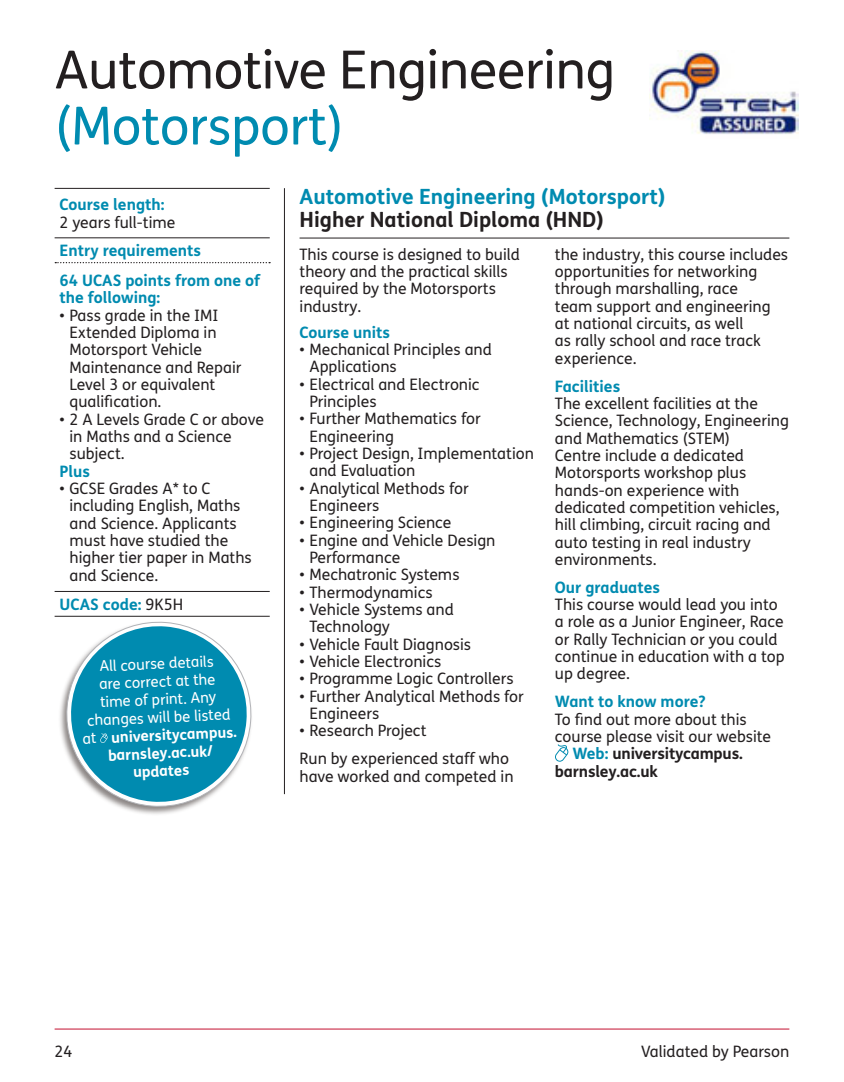
<style>
.page{position:relative;width:844px;height:1082px;background:#fff}
.page>*{position:absolute;margin:0;border:0;box-sizing:border-box;transform-origin:0 0}
.t1{font:52.5px "FS Me";letter-spacing:-.01em;color:#231f20}
.t2{font:52.5px "FS Me";letter-spacing:-.01em;color:#008bb0}
.t3{font:700 21px "FS Me";color:#008bb0}
.t4{font:700 21px "FS Me";color:#231f20}
.t5{font:15.75px/17.3px "FS Me";color:#231f20}
.t6{font:700 15.75px/17.3px "FS Me";color:#008bb0}
.t7{font:700 15.75px "FS Me";letter-spacing:-.01em;color:#231f20}
.t8{font:14.88px/17.8px "FS Me";color:#fff;text-align:center}
.t9{font:700 14.88px "FS Me";color:#fff}
.s1{font-weight:400;color:#231f20}
.s2{font-weight:700}
.s3{color:#008bb0}
</style>
<div class="page">
<hr style="left:55px;top:1028px;width:734px;height:1px;background:#c3102f">
<svg style="left:555px;top:744px;width:13px;height:17px"></svg>
<hr style="left:55px;top:188px;width:215px;height:1px;background:#231f20">
<hr style="left:55px;top:591px;width:215px;height:1px;background:#231f20">
<hr style="left:55px;top:616px;width:215px;height:1px;background:#231f20">
<hr style="left:55px;top:237px;width:215px;height:1px;background:#231f20">
<svg style="left:55px;top:262px;width:215px;height:1px"></svg>
<hr style="left:299px;top:238px;width:490px;height:1px;background:#231f20">
<hr style="left:284px;top:188px;width:1px;height:606px;background:#231f20">
<img style="left:649px;top:50px;width:148px;height:84px">
<div style="left:58px;top:620px;width:195px;height:195px;background:#67605e;opacity:.75"></div>
<svg style="left:63px;top:620px;width:190px;height:190px"></svg>
<svg style="left:67px;top:622px;width:183px;height:183px"></svg>
<p class="t1" style="left:55px;top:34px;width:562px">Automotive Engineering</p>
<p class="t2" style="left:55px;top:90px;width:290px">(Motorsport)</p>
<p class="t6" style="left:60px;top:195px;width:106px">Course length:</p>
<p class="t5" style="left:60px;top:213px;width:117px">2 years full-time</p>
<p class="t6" style="left:60px;top:241px;width:143px">Entry requirements</p>
<p class="t6" style="left:60px;top:271px;width:202px">64 UCAS points from one of the following:</p>
<p class="t5" style="left:69px;top:306px;width:173px;text-indent:-10px">• Pass grade in the IMI<br>Extended Diploma in<br>Motorsport Vehicle<br>Maintenance and Repair<br>Level 3 or equivalent qualification.</p>
<p class="t5" style="left:69px;top:410px;width:196px;text-indent:-10px">• 2 A Levels Grade C or above in Maths and a Science subject.</p>
<p class="t6" style="left:60px;top:461px;width:32px">Plus</p>
<p class="t5" style="left:69px;top:479px;width:184px;text-indent:-10px">• GCSE Grades A* to C including English, Maths and Science. Applicants must have studied the higher tier paper in Maths and Science.</p>
<p class="t6" style="left:60px;top:594px;width:125px">UCAS code: <span class="s1">9K5H</span></p>
<p class="t8" style="left:99px;top:656px;width:116px;rotate:-2deg">All course details</p>
<p class="t8" style="left:80px;top:675px;width:156px;rotate:-2deg">are correct at the<br>time of print. Any changes will be listed at <span class="s2">universitycampus. barnsley.ac.uk/</span></p>
<p class="t9" style="left:133px;top:760px;width:58px;rotate:-2deg">updates</p>
<p class="t3" style="left:299px;top:180px;width:367px">Automotive Engineering (Motorsport)</p>
<p class="t4" style="left:299px;top:203px;width:305px">Higher National Diploma (HND)</p>
<p class="t5" style="left:299px;top:245px;width:222px">This course is designed to build theory and the practical skills required by the Motorsports industry.</p>
<p class="t6" style="left:299px;top:323px;width:92px">Course units</p>
<p class="t5" style="left:309px;top:340px;width:184px;text-indent:-10px">• Mechanical Principles and<br>Applications</p>
<p class="t5" style="left:309px;top:375px;width:172px;text-indent:-10px">• Electrical and Electronic<br>Principles</p>
<p class="t5" style="left:309px;top:410px;width:173px;text-indent:-10px">• Further Mathematics for<br>Engineering</p>
<p class="t5" style="left:309px;top:444px;width:226px;text-indent:-10px">• Project Design, Implementation and Evaluation</p>
<p class="t5" style="left:309px;top:479px;width:161px;text-indent:-10px">• Analytical Methods for<br>Engineers</p>
<p class="t5" style="left:299px;top:514px;width:153px">• Engineering Science</p>
<p class="t5" style="left:309px;top:531px;width:187px;text-indent:-10px">• Engine and Vehicle Design<br>Performance</p>
<p class="t5" style="left:299px;top:566px;width:161px">• Mechatronic Systems</p>
<p class="t5" style="left:299px;top:583px;width:134px">• Thermodynamics</p>
<p class="t5" style="left:309px;top:600px;width:146px;text-indent:-10px">• Vehicle Systems and<br>Technology</p>
<p class="t5" style="left:299px;top:635px;width:173px">• Vehicle Fault Diagnosis</p>
<p class="t5" style="left:299px;top:652px;width:143px">• Vehicle Electronics</p>
<p class="t5" style="left:299px;top:670px;width:215px">• Programme Logic Controllers</p>
<p class="t5" style="left:309px;top:687px;width:216px;text-indent:-10px">• Further Analytical Methods for<br>Engineers</p>
<p class="t5" style="left:299px;top:722px;width:129px">• Research Project</p>
<p class="t5" style="left:299px;top:749px;width:215px">Run by experienced staff who have worked and competed in</p>
<p class="t5" style="left:555px;top:245px;width:234px">the industry, this course includes opportunities for networking through marshalling, race<br>team support and engineering at national circuits, as well<br>as rally school and race track experience.</p>
<p class="t6" style="left:555px;top:376px;width:67px">Facilities</p>
<p class="t5" style="left:555px;top:394px;width:235px">The excellent facilities at the<br>Science, Technology, Engineering and Mathematics (STEM)<br>Centre include a dedicated<br>Motorsports workshop plus hands-on experience with dedicated competition vehicles, hill climbing, circuit racing and auto testing in real industry environments.</p>
<p class="t6" style="left:555px;top:577px;width:106px">Our graduates</p>
<p class="t5" style="left:555px;top:595px;width:231px">This course would lead you into a role as a Junior Engineer, Race or Rally Technician or you could continue in education with a top up degree.</p>
<p class="t6" style="left:555px;top:692px;width:152px">Want to know more?</p>
<p class="t5" style="left:555px;top:710px;width:193px">To find out more about this</p>
<p class="t5" style="left:555px;top:727px;width:218px">course please visit our website</p>
<p class="t7" style="left:572px;top:741px;width:172px"><span class="s3">Web:</span> universitycampus.</p>
<p class="t7" style="left:555px;top:758px;width:104px">barnsley.ac.uk</p>
<p class="t5" style="left:55px;top:1042px;width:19px">24</p>
<p class="t5" style="left:641px;top:1042px;width:150px">Validated by Pearson</p>
</div>
